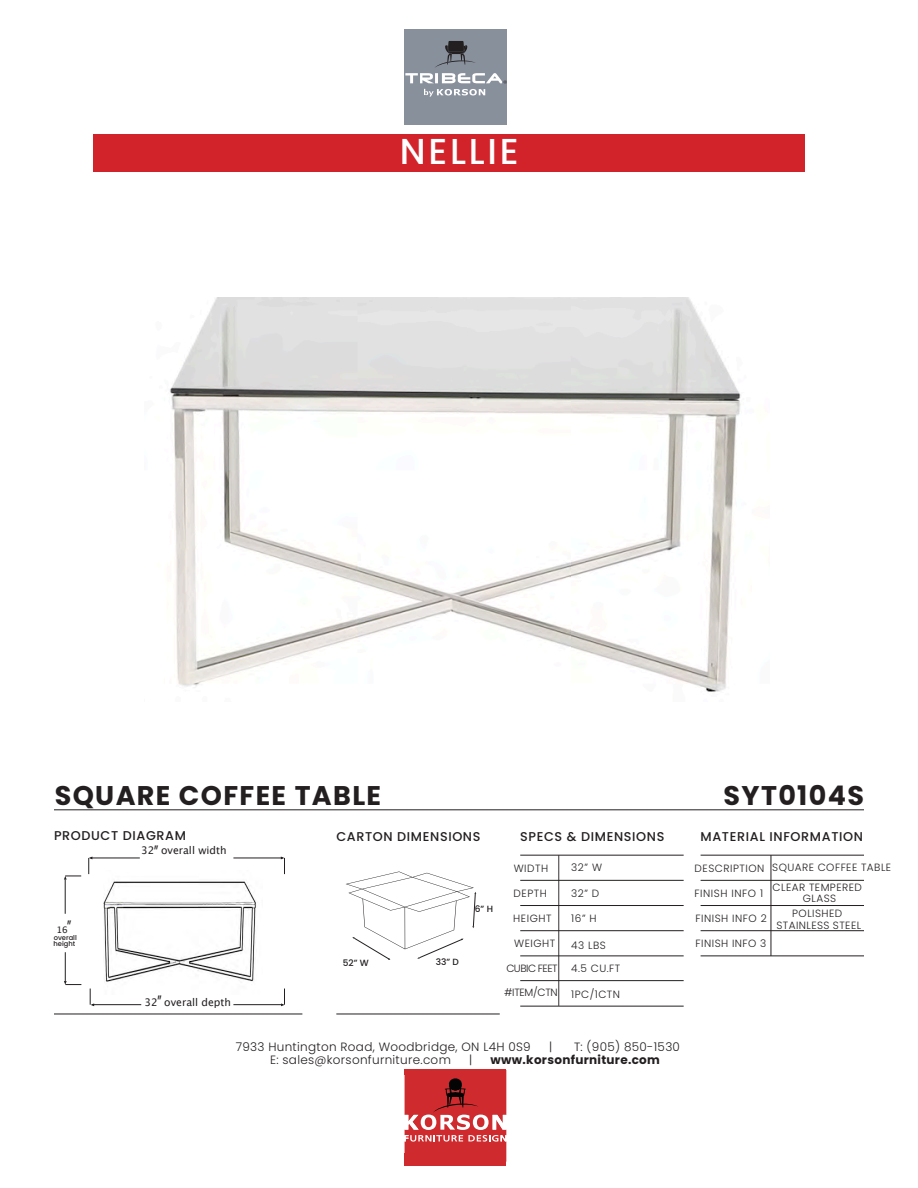
<style>
.page{position:relative;width:918px;height:1188px;background:#fff}
.page>*{position:absolute;margin:0;border:0;box-sizing:border-box;transform-origin:0 0}
.t1{font:500 36px "Poppins";letter-spacing:.075em;color:#fff}
.t2{font:700 27px "Poppins";letter-spacing:.05em;color:#231f20}
.t3{font:500 16.65px "Poppins";color:#231f20;scale:.6 1}
.t4{font:500 12.75px "Poppins";letter-spacing:.05em;color:#231f20}
.t5{font:300 12px "Poppins";letter-spacing:.025em;color:#231f20}
.t6{font:700 12px "Poppins";letter-spacing:.025em;color:#231f20}
.t7{font:300 10.5px/10.8px "Poppins";letter-spacing:.045em;color:#231f20;text-align:center}
.t8{font:10.5px "Lucida Grande";color:#231f20}
.t9{font:300 10.5px "Poppins";letter-spacing:-.05em;color:#231f20}
.t10{font:500 9px "Poppins";color:#231f20}
.t11{font:9px "Lucida Grande";color:#231f20}
.t12{font:500 6.75px/6.8px "Poppins";color:#231f20}
</style>
<div class="page">
<div style="left:94px;top:134px;width:711px;height:38px;background:#d2232a"></div>
<hr style="left:54px;top:809px;width:810px;height:1px;background:#231f20">
<hr style="left:701px;top:855px;width:163px;height:1px;background:#231f20">
<hr style="left:701px;top:880px;width:163px;height:1px;background:#231f20">
<hr style="left:701px;top:905px;width:163px;height:1px;background:#231f20">
<hr style="left:701px;top:930px;width:163px;height:1px;background:#231f20">
<hr style="left:701px;top:956px;width:163px;height:1px;background:#231f20">
<hr style="left:771px;top:855px;width:1px;height:101px;background:#231f20">
<hr style="left:520px;top:855px;width:164px;height:1px;background:#231f20">
<hr style="left:520px;top:880px;width:164px;height:1px;background:#231f20">
<hr style="left:520px;top:905px;width:164px;height:1px;background:#231f20">
<hr style="left:520px;top:930px;width:164px;height:1px;background:#231f20">
<hr style="left:520px;top:956px;width:164px;height:1px;background:#231f20">
<hr style="left:54px;top:1014px;width:248px;height:1px;background:#231f20">
<hr style="left:336px;top:1014px;width:164px;height:1px;background:#231f20">
<svg style="left:346px;top:871px;width:130px;height:89px"></svg>
<hr style="left:91px;top:858px;width:49px;height:1px;background:#231f20">
<svg style="left:88px;top:857px;width:4px;height:17px"></svg>
<hr style="left:233px;top:858px;width:50px;height:1px;background:#231f20">
<svg style="left:281px;top:857px;width:4px;height:17px"></svg>
<hr style="left:92px;top:1004px;width:49px;height:1px;background:#231f20">
<hr style="left:233px;top:1004px;width:50px;height:1px;background:#231f20">
<svg style="left:281px;top:989px;width:4px;height:17px"></svg>
<svg style="left:90px;top:989px;width:4px;height:17px"></svg>
<hr style="left:65px;top:879px;width:1px;height:35px;background:#231f20">
<svg style="left:64px;top:876px;width:17px;height:4px"></svg>
<svg style="left:64px;top:952px;width:17px;height:33px"></svg>
<img style="left:170px;top:298px;width:571px;height:394px">
<hr style="left:520px;top:980px;width:164px;height:1px;background:#231f20">
<img style="left:103px;top:881px;width:153px;height:101px">
<div style="left:405px;top:1153px;width:101px;height:13px;background:#cf2b2e"></div>
<div style="left:405px;top:1069px;width:101px;height:5px;background:#cf2b2e"></div>
<svg style="left:405px;top:1074px;width:101px;height:79px;background:#cd4648"></svg>
<div style="left:405px;top:30px;width:102px;height:95px;background:#88909c"></div>
<svg style="left:405px;top:41px;width:102px;height:56px"></svg>
<hr style="left:558px;top:855px;width:1px;height:151px;background:#231f20">
<hr style="left:520px;top:1006px;width:164px;height:1px;background:#231f20">
<p class="t1" style="left:400px;top:131px;width:120px">NELLIE</p>
<p class="t2" style="left:55px;top:780px;width:328px">SQUARE COFFEE TABLE</p>
<p class="t2" style="left:724px;top:780px;width:142px">SYT0104S</p>
<p class="t4" style="left:54px;top:828px;width:134px">PRODUCT DIAGRAM</p>
<p class="t4" style="left:701px;top:829px;width:164px">MATERIAL INFORMATION</p>
<p class="t7" style="left:695px;top:863px;width:71px">DESCRIPTION</p>
<p class="t7" style="left:772px;top:862px;width:120px">SQUARE COFFEE TABLE</p>
<p class="t7" style="left:695px;top:888px;width:70px">FINISH INFO 1</p>
<p class="t7" style="left:695px;top:913px;width:73px">FINISH INFO 2</p>
<p class="t4" style="left:520px;top:829px;width:146px">SPECS &amp; DIMENSIONS</p>
<p class="t7" style="left:514px;top:863px;width:36px">WIDTH</p>
<p class="t7" style="left:571px;top:862px;width:32px">32” W</p>
<p class="t7" style="left:571px;top:888px;width:30px">32” D</p>
<p class="t7" style="left:571px;top:913px;width:27px">16” H</p>
<p class="t7" style="left:571px;top:940px;width:36px">43 LBS</p>
<p class="t4" style="left:336px;top:829px;width:146px">CARTON DIMENSIONS</p>
<h3 class="t3" style="left:154px;top:842px;width:9px">”</h3>
<p class="t8" style="left:141px;top:844px;width:87px">32 overall width</p>
<p class="t7" style="left:773px;top:882px;width:91px">CLEAR TEMPERED<br>GLASS</p>
<p class="t7" style="left:776px;top:907px;width:86px;line-height:12.6px">POLISHED<br>STAINLESS STEEL</p>
<p class="t7" style="left:514px;top:888px;width:35px">DEPTH</p>
<p class="t7" style="left:513px;top:913px;width:40px">HEIGHT</p>
<p class="t7" style="left:514px;top:938px;width:43px">WEIGHT</p>
<p class="t10" style="left:475px;top:903px;width:20px">6” H</p>
<h3 class="t3" style="left:67px;top:917px;width:9px">”</h3>
<p class="t12" style="left:53px;top:934px;width:25px">overall height</p>
<p class="t11" style="left:56px;top:924px;width:13px">16</p>
<p class="t7" style="left:695px;top:938px;width:73px">FINISH INFO 3</p>
<h3 class="t3" style="left:158px;top:992px;width:9px">”</h3>
<p class="t8" style="left:144px;top:996px;width:88px">32 overall depth</p>
<p class="t10" style="left:343px;top:957px;width:28px">52” W</p>
<p class="t10" style="left:436px;top:957px;width:25px">33” D</p>
<p class="t9" style="left:506px;top:962px;width:53px">CUBIC FEET</p>
<p class="t7" style="left:571px;top:963px;width:50px">4.5 CU.FT</p>
<p class="t7" style="left:504px;top:987px;width:55px">#ITEM/CTN</p>
<p class="t7" style="left:571px;top:989px;width:50px">1PC/1CTN</p>
<p class="t5" style="left:236px;top:1039px;width:297px">7933 Huntington Road, Woodbridge, ON L4H 0S9</p>
<p class="t5" style="left:549px;top:1039px;width:5px">|</p>
<p class="t5" style="left:574px;top:1039px;width:108px">T: (905) 850-1530</p>
<p class="t5" style="left:270px;top:1053px;width:182px">E: sales@korsonfurniture.com</p>
<p class="t5" style="left:469px;top:1053px;width:5px">|</p>
<p class="t6" style="left:491px;top:1053px;width:171px">www.korsonfurniture.com</p>
</div>
